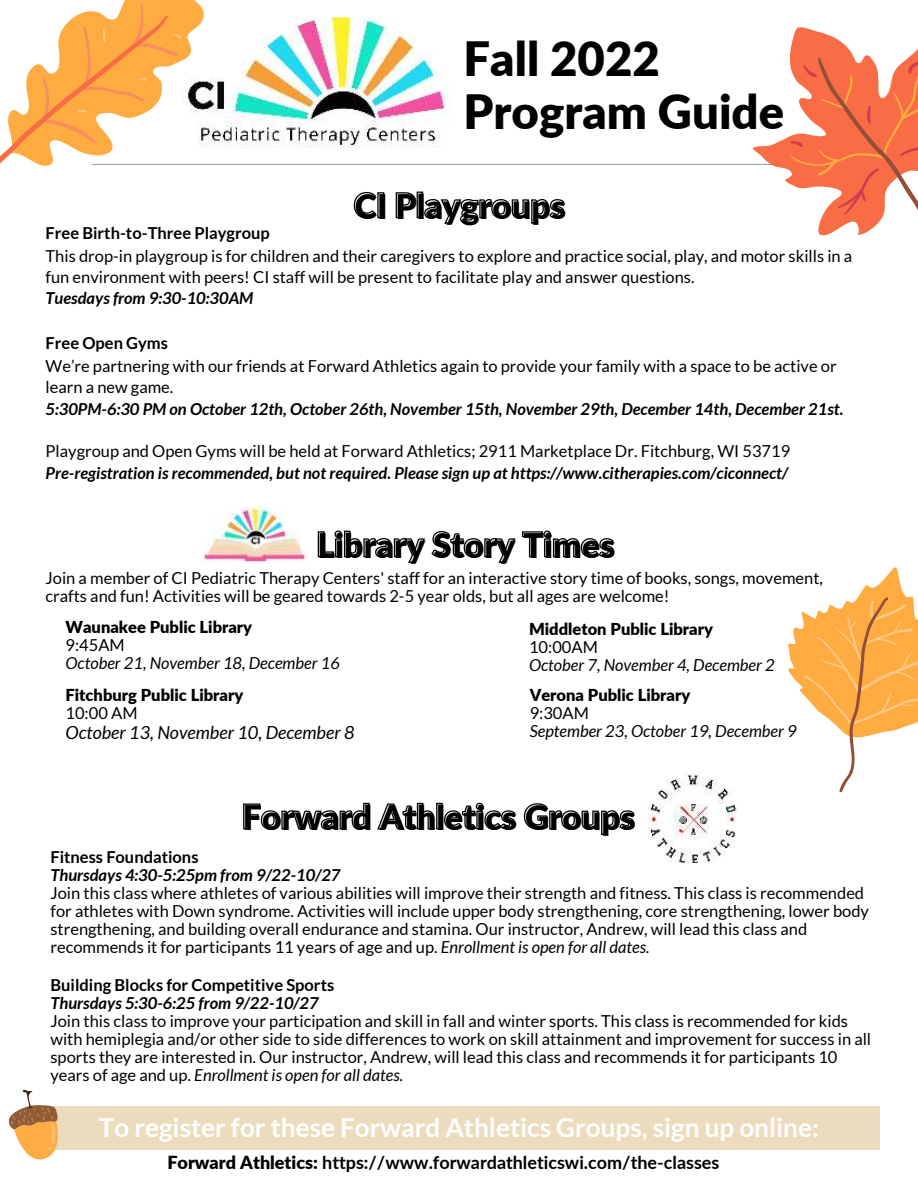
<style>
.page{position:relative;width:918px;height:1188px;background:#fff}
.page>*{position:absolute;margin:0;border:0;box-sizing:border-box;transform-origin:0 0}
.t1{font:900 47.25px/52.8px "Lato";color:#000}
.t2{font:900 33.9px "Lato";color:#000}
.t3{font:700 26.1px "Lato";color:#fff}
.t4{font:700 18px "Lato";color:#000}
.t5{font:italic 18px "Lato";color:#000}
.t6{font:16.5px/18px "Lato";color:#000}
.t7{font:italic 700 16.5px "Lato";color:#000}
.t8{font:700 16.5px "Lato";color:#000}
.t9{font:italic 16.5px "Lato";color:#000}
.t10{font:900 16.5px "Lato";color:#000}
.s1{font-style:italic}
.s2{font-weight:900}
</style>
<div class="page">
<img style="left:208px;top:16px;width:241px;height:132px">
<hr style="left:92px;top:164px;width:734px;height:1px;background:#000">
<img style="left:648px;top:774px;width:89px;height:89px">
<div style="left:39px;top:1106px;width:840px;height:44px;background:#ecdcbd"></div>
<svg style="left:752px;top:27px;width:166px;height:209px"></svg>
<svg style="left:788px;top:567px;width:130px;height:226px"></svg>
<svg style="left:0;top:0;width:208px;height:166px"></svg>
<svg style="left:8px;top:1089px;width:50px;height:71px"></svg>
<img style="left:203px;top:508px;width:102px;height:54px">
<svg style="left:317px;top:530px;width:297px;height:33px"></svg>
<svg style="left:243px;top:802px;width:392px;height:33px"></svg>
<svg style="left:353px;top:191px;width:212px;height:34px"></svg>
<h1 class="t1" style="left:464px;top:30px;width:322px">Fall 2022<br>Program Guide</h1>
<h2 class="t2" style="left:355px;top:181px;width:213px">CI Playgroups</h2>
<p class="t8" style="left:46px;top:224px;width:226px">Free Birth-to-Three Playgroup</p>
<p class="t6" style="left:46px;top:245px;width:808px;line-height:21.3px">This drop-in playgroup is for children and their caregivers to explore and practice social, play, and motor skills in a fun environment with peers! CI staff will be present to facilitate play and answer questions.</p>
<p class="t7" style="left:46px;top:289px;width:209px">Tuesdays from 9:30-10:30AM</p>
<p class="t8" style="left:46px;top:334px;width:124px">Free Open Gyms</p>
<p class="t6" style="left:46px;top:355px;width:793px;line-height:21.3px">We’re partnering with our friends at Forward Athletics again to provide your family with a space to be active or learn a new game.</p>
<p class="t7" style="left:46px;top:399px;width:799px">5:30PM-6:30 PM on October 12th, October 26th, November 15th, November 29th, December 14th, December 21st.</p>
<p class="t6" style="left:46px;top:442px;width:746px">Playgroup and Open Gyms will be held at Forward Athletics; 2911 Marketplace Dr. Fitchburg, WI 53719</p>
<p class="t7" style="left:46px;top:463px;width:744px">Pre-registration is recommended, but not required. Please sign up at https://www.citherapies.com/ciconnect/</p>
<h2 class="t2" style="left:317px;top:520px;width:299px">Library Story Times</h2>
<p class="t6" style="left:46px;top:569px;width:779px">Join a member of CI Pediatric Therapy Centers' staff for an interactive story time of books, songs, movement, crafts and fun! Activities will be geared towards 2-5 year olds, but all ages are welcome!</p>
<p class="t10" style="left:529px;top:617px;width:185px">Middleton Public Library</p>
<p class="t6" style="left:529px;top:638px;width:70px">10:00AM</p>
<p class="t9" style="left:529px;top:656px;width:247px">October 7, November 4, December 2</p>
<p class="t10" style="left:530px;top:683px;width:162px">Verona Public Library</p>
<p class="t6" style="left:530px;top:704px;width:61px">9:30AM</p>
<p class="t9" style="left:530px;top:722px;width:269px">September 23, October 19, December 9</p>
<p class="t10" style="left:66px;top:614px;width:188px">Waunakee Public Library</p>
<p class="t6" style="left:66px;top:636px;width:61px">9:45AM</p>
<p class="t9" style="left:66px;top:654px;width:276px">October 21, November 18, December 16</p>
<p class="t10" style="left:66px;top:683px;width:179px">Fitchburg Public Library</p>
<p class="t6" style="left:66px;top:704px;width:73px">10:00 AM</p>
<p class="t5" style="left:66px;top:723px;width:291px">October 13, November 10, December 8</p>
<h2 class="t2" style="left:243px;top:792px;width:395px">Forward Athletics Groups</h2>
<p class="t8" style="left:50px;top:847px;width:150px">Fitness Foundations</p>
<p class="t7" style="left:50px;top:865px;width:292px">Thursdays 4:30-5:25pm from 9/22-10/27</p>
<p class="t6" style="left:50px;top:884px;width:820px">Join this class where athletes of various abilities will improve their strength and fitness. This class is recommended for athletes with Down syndrome. Activities will include upper body strengthening, core strengthening, lower body strengthening, and building overall endurance and stamina. Our instructor, Andrew, will lead this class and recommends it for participants 11 years of age and up. <span class="s1">Enrollment is open for all dates.</span></p>
<p class="t8" style="left:50px;top:975px;width:285px">Building Blocks for Competitive Sports</p>
<p class="t7" style="left:50px;top:993px;width:270px">Thursdays 5:30-6:25 from 9/22-10/27</p>
<p class="t6" style="left:50px;top:1012px;width:822px">Join this class to improve your participation and skill in fall and winter sports. This class is recommended for kids with hemiplegia and/or other side to side differences to work on skill attainment and improvement for success in all sports they are interested in. Our instructor, Andrew, will lead this class and recommends it for participants 10 years of age and up. <span class="s1">Enrollment is open for all dates.</span></p>
<h3 class="t3" style="left:99px;top:1113px;width:722px">To register for these Forward Athletics Groups, sign up online:</h3>
<p class="t4" style="left:167px;top:1149px;width:554px"><span class="s2">Forward Athletics:</span> https://www.forwardathleticswi.com/the-classes</p>
</div>
